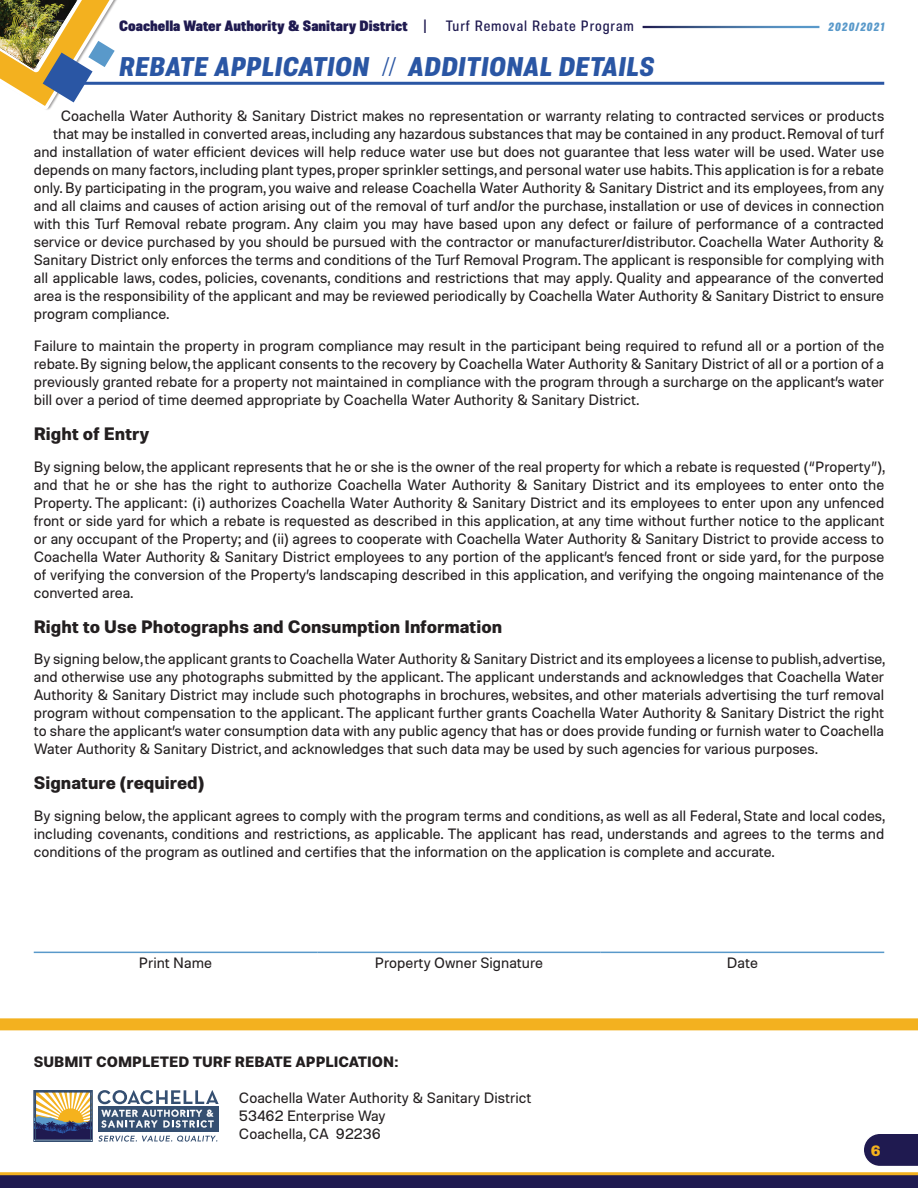
<style>
.page{position:relative;width:918px;height:1188px;background:#fff}
.page>*{position:absolute;margin:0;border:0;box-sizing:border-box;transform-origin:0 0}
.t1{font:italic 900 semi-condensed 27px "Molde";letter-spacing:.02em;color:#2a56a4}
.t2{font:700 18px "Molde";color:#231f20}
.t3{font:15px/18px "Molde";color:#231f20;text-align:justify}
.t4{font:800 semi-condensed 15px "Molde";color:#1f1a50}
.t5{font:700 15px "Molde";color:#231f20}
.t6{font:700 15px "Molde";color:#f5b21d}
.t7{font:italic 800 condensed 12px "Molde";letter-spacing:.1em;color:#5999ca}
.s1{font-weight:400;font-stretch:normal}
.s2{font-weight:500}
.s3{font-weight:300}
</style>
<div class="page">
<div style="left:0;top:1173px;width:918px;height:15px;background:#1f1a50"></div>
<hr style="left:0;top:1172px;width:918px;height:3px;background:#f3b11f">
<svg style="left:864px;top:1134px;width:54px;height:32px;background:#2e295b"></svg>
<svg style="left:0;top:0;width:128px;height:110px"></svg>
<img style="left:0;top:0;width:84px;height:70px">
<hr style="left:34px;top:952px;width:283px;height:1px;background:#5999ca">
<hr style="left:317px;top:952px;width:284px;height:1px;background:#5999ca">
<hr style="left:601px;top:952px;width:283px;height:1px;background:#5999ca">
<svg style="left:34px;top:1090px;width:58px;height:52px;background:#938978"></svg>
<svg style="left:98px;top:1136px;width:119px;height:6px"></svg>
<svg style="left:98px;top:1090px;width:121px;height:14px"></svg>
<div style="left:98px;top:1106px;width:120px;height:25px;background:#354f71"></div>
<svg style="left:101px;top:1110px;width:113px;height:18px"></svg>
<div style="left:0;top:1018px;width:918px;height:12px;background:#f3b11f"></div>
<hr style="left:81px;top:82px;width:803px;height:3px;background:#2a56a4">
<p class="t4" style="left:119px;top:16px;width:516px">Coachella Water Authority &amp; Sanitary District <span class="s1">|</span> <span class="s2">Turf Removal Rebate Program</span></p>
<h1 class="t1" style="left:119px;top:49px;width:536px">REBATE APPLICATION <span class="s3">//</span> ADDITIONAL DETAILS</h1>
<p class="t7" style="left:829px;top:19px;width:57px">2020/2021</p>
<p class="t3" style="left:61px;top:107px;width:825px">Coachella Water Authority &amp; Sanitary District makes no representation or warranty relating to contracted services or products</p>
<p class="t3" style="left:53px;top:125px;width:833px">that may be installed in converted areas, including any hazardous substances that may be contained in any product. Removal of turf</p>
<p class="t3" style="left:34px;top:143px;width:852px">and installation of water efficient devices will help reduce water use but does not guarantee that less water will be used. Water use</p>
<p class="t3" style="left:34px;top:161px;width:852px">depends on many factors, including plant types, proper sprinkler settings, and personal water use habits. This application is for a rebate</p>
<p class="t3" style="left:34px;top:179px;width:852px">only. By participating in the program, you waive and release Coachella Water Authority &amp; Sanitary District and its employees, from any</p>
<p class="t3" style="left:34px;top:197px;width:852px">and all claims and causes of action arising out of the removal of turf and/or the purchase, installation or use of devices in connection</p>
<p class="t3" style="left:34px;top:215px;width:852px">with this Turf Removal rebate program. Any claim you may have based upon any defect or failure of performance of a contracted</p>
<p class="t3" style="left:34px;top:233px;width:852px">service or device purchased by you should be pursued with the contractor or manufacturer/distributor. Coachella Water Authority &amp;</p>
<p class="t3" style="left:34px;top:251px;width:852px">Sanitary District only enforces the terms and conditions of the Turf Removal Program. The applicant is responsible for complying with</p>
<p class="t3" style="left:34px;top:269px;width:852px">all applicable laws, codes, policies, covenants, conditions and restrictions that may apply. Quality and appearance of the converted</p>
<p class="t3" style="left:34px;top:287px;width:852px">area is the responsibility of the applicant and may be reviewed periodically by Coachella Water Authority &amp; Sanitary District to ensure</p>
<p class="t3" style="left:34px;top:305px;width:137px">program compliance.</p>
<p class="t3" style="left:34px;top:336px;width:852px">Failure to maintain the property in program compliance may result in the participant being required to refund all or a portion of the rebate. By signing below, the applicant consents to the recovery by Coachella Water Authority &amp; Sanitary District of all or a portion of a previously granted rebate for a property not maintained in compliance with the program through a surcharge on the applicant’s water bill over a period of time deemed appropriate by Coachella Water Authority &amp; Sanitary District.</p>
<p class="t2" style="left:34px;top:422px;width:117px">Right of Entry</p>
<p class="t3" style="left:34px;top:457px;width:853px">By signing below, the applicant represents that he or she is the owner of the real property for which a rebate is requested (“Property”), and that he or she has the right to authorize Coachella Water Authority &amp; Sanitary District and its employees to enter onto the Property. The applicant: (i) authorizes Coachella Water Authority &amp; Sanitary District and its employees to enter upon any unfenced front or side yard for which a rebate is requested as described in this application, at any time without further notice to the applicant or any occupant of the Property; and (ii) agrees to cooperate with Coachella Water Authority &amp; Sanitary District to provide access to Coachella Water Authority &amp; Sanitary District employees to any portion of the applicant’s fenced front or side yard, for the purpose of verifying the conversion of the Property’s landscaping described in this application, and verifying the ongoing maintenance of the converted area.</p>
<p class="t2" style="left:34px;top:614px;width:470px">Right to Use Photographs and Consumption Information</p>
<p class="t3" style="left:34px;top:649px;width:853px">By signing below, the applicant grants to Coachella Water Authority &amp; Sanitary District and its employees a license to publish, advertise, and otherwise use any photographs submitted by the applicant. The applicant understands and acknowledges that Coachella Water Authority &amp; Sanitary District may include such photographs in brochures, websites, and other materials advertising the turf removal program without compensation to the applicant. The applicant further grants Coachella Water Authority &amp; Sanitary District the right to share the applicant’s water consumption data with any public agency that has or does provide funding or furnish water to Coachella Water Authority &amp; Sanitary District, and acknowledges that such data may be used by such agencies for various purposes.</p>
<p class="t2" style="left:34px;top:771px;width:172px">Signature (required)</p>
<p class="t3" style="left:34px;top:806px;width:853px">By signing below, the applicant agrees to comply with the program terms and conditions, as well as all Federal, State and local codes, including covenants, conditions and restrictions, as applicable. The applicant has read, understands and agrees to the terms and conditions of the program as outlined and certifies that the information on the application is complete and accurate.</p>
<p class="t3" style="left:139px;top:953px;width:75px">Print Name</p>
<p class="t3" style="left:375px;top:953px;width:170px">Property Owner Signature</p>
<p class="t3" style="left:727px;top:953px;width:33px">Date</p>
<p class="t5" style="left:34px;top:1052px;width:367px">SUBMIT COMPLETED TURF REBATE APPLICATION:</p>
<p class="t3" style="left:239px;top:1088px;width:294px;text-align:left">Coachella Water Authority &amp; Sanitary District<br>53462 Enterprise Way<br>Coachella, CA 92236</p>
<p class="t6" style="left:871px;top:1141px;width:11px">6</p>
</div>
